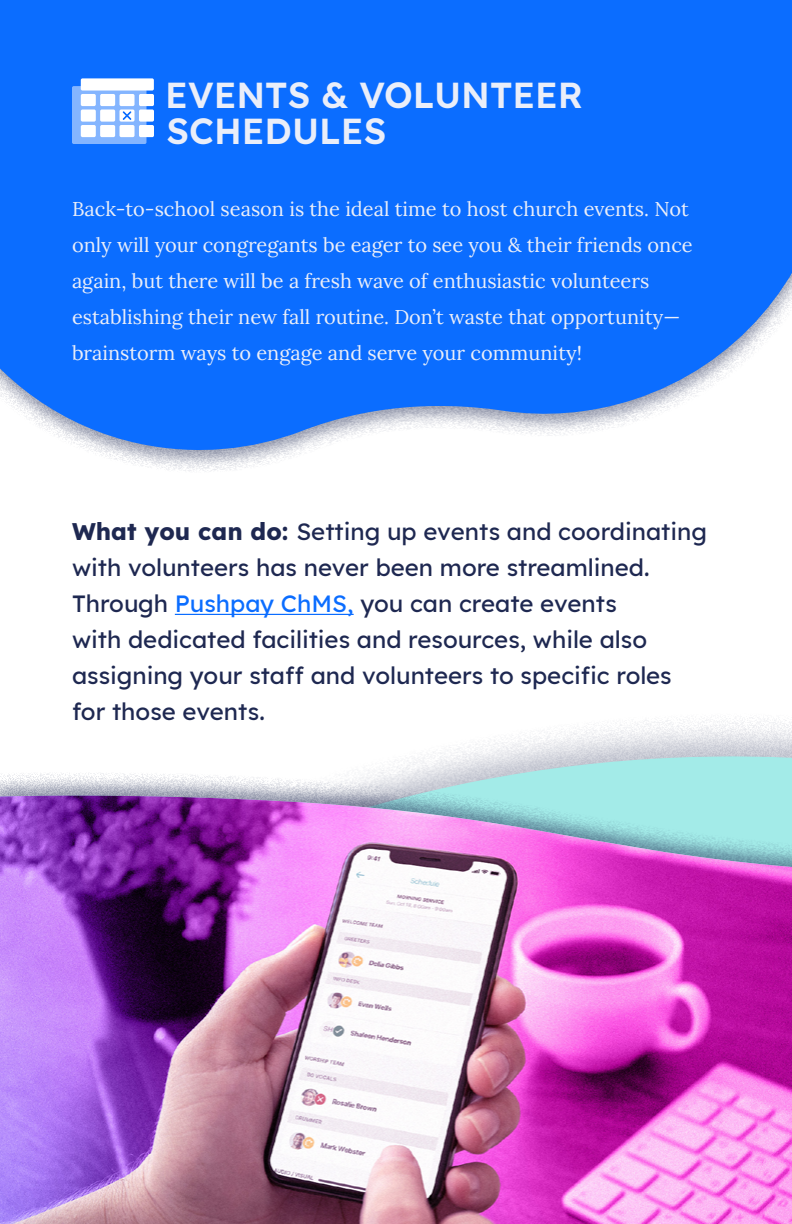
<style>
.page{position:relative;width:792px;height:1224px;background:#fff}
.page>*{position:absolute;margin:0;border:0;box-sizing:border-box;transform-origin:0 0}
.t1{font:600 36px/36px "Lexend";color:#eaeef9}
.t2{font:500 24px/36px "Lexend";color:#1e2851}
.t3{font:20px/36px "Lora";color:#eaeef9}
.s1{font-weight:700}
.s2{color:#0b6dff}
</style>
<div class="page">
<div style="left:0;top:0;width:792px;height:474px;background:#1e2851;opacity:.49"></div>
<svg style="left:0;top:0;width:792px;height:456px;background:#2179fd"></svg>
<hr style="left:175px;top:614px;width:179px;height:1px;background:#0b6dff">
<div style="left:81px;top:78px;width:73px;height:13px;background:#fff;border-radius:2px"></div>
<div style="left:139px;top:125px;width:15px;height:12px;background:#fff;border-radius:2px"></div>
<div style="left:139px;top:109px;width:15px;height:13px;background:#fff;border-radius:2px"></div>
<div style="left:139px;top:94px;width:15px;height:12px;background:#fff;border-radius:2px"></div>
<svg style="left:72px;top:86px;width:74px;height:58px"></svg>
<div style="left:0;top:713px;width:792px;height:328px;background:#1e2851;opacity:.31"></div>
<svg style="left:0;top:753px;width:792px;height:19px"></svg>
<div style="left:0;top:772px;width:792px;height:452px;background:#1e2851;opacity:.5"></div>
<img style="left:0;top:795px;width:792px;height:429px">
<img style="left:0;top:796px;width:792px;height:71px">
<h1 class="t1" style="left:165px;top:75px;width:419px">EVENTS &amp; VOLUNTEER<br>SCHEDULES</h1>
<p class="t3" style="left:72px;top:190px;width:622px">Back-to-school season is the ideal time to host church events. Not only will your congregants be eager to see you &amp; their friends once again, but there will be a fresh wave of enthusiastic volunteers establishing their new fall routine. Don’t waste that opportunity— brainstorm ways to engage and serve your community!</p>
<p class="t2" style="left:72px;top:512px;width:636px"><span class="s1">What you can do:</span> Setting up events and coordinating with volunteers has never been more streamlined.<br>Through <span class="s2">Pushpay ChMS,</span> you can create events<br>with dedicated facilities and resources, while also assigning your staff and volunteers to specific roles for those events.</p>
</div>
